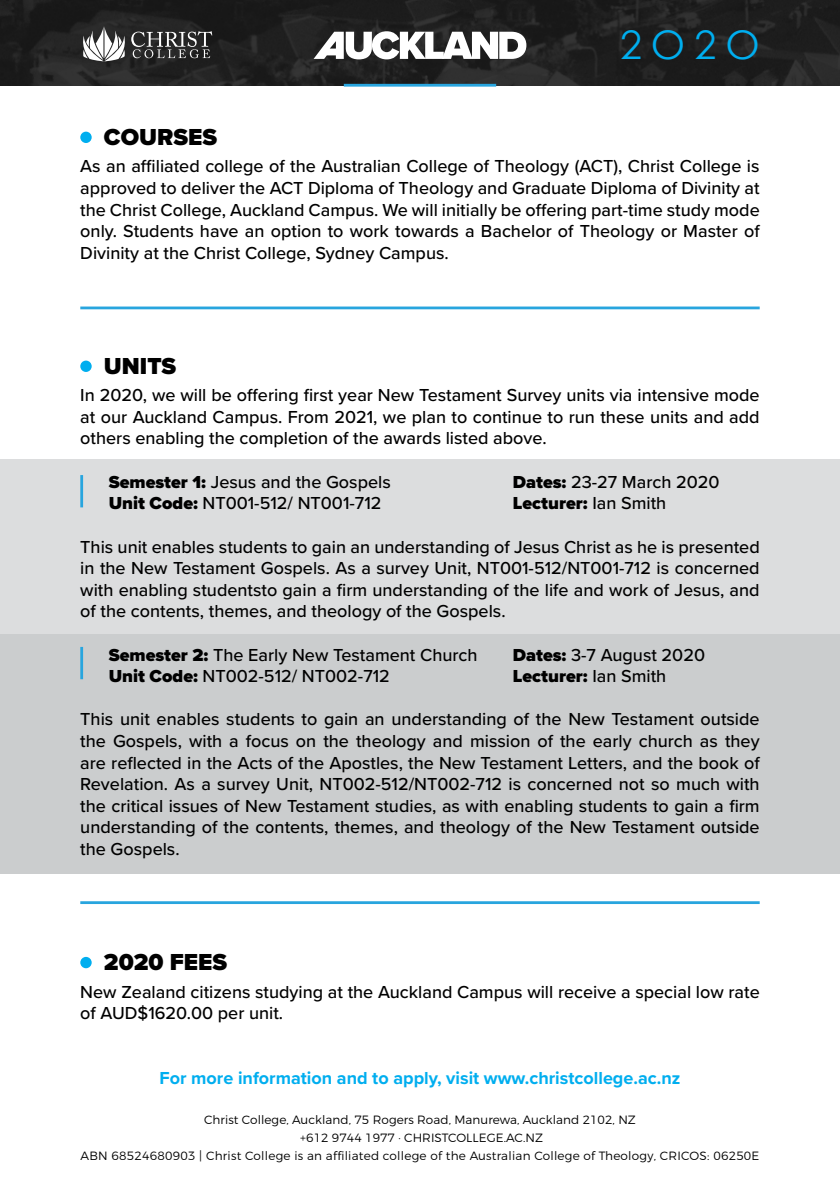
<style>
.page{position:relative;width:840px;height:1191px;background:#fff}
.page>*{position:absolute;margin:0;border:0;box-sizing:border-box;transform-origin:0 0}
.t1{font:39.4px "Century Gothic";color:#00aeef}
.t2{font:900 24px "Proxima Nova";color:#000}
.t3{font:500 18px/21.6px "Proxima Nova";color:#000;text-align:justify}
.t4{font:700 18px "Proxima Nova";color:#00aeef}
.t5{font:900 18px "Proxima Nova";color:#000}
.t6{font:300 12px/18px "Montserrat";letter-spacing:.005em;color:#000;text-align:center}
.s1{font-weight:900}
.s2{font-weight:500}
</style>
<div class="page">
<div style="left:0;top:459px;width:839px;height:175px;background:#dcddde"></div>
<div style="left:0;top:634px;width:839px;height:239px;background:#cbcdce"></div>
<img style="left:0;top:0;width:839px;height:85px">
<div style="left:80px;top:132px;width:12px;height:11px;background:#00aeef;border-radius:50%"></div>
<div style="left:80px;top:360px;width:12px;height:12px;background:#00aeef;border-radius:50%"></div>
<div style="left:80px;top:957px;width:12px;height:11px;background:#00aeef;border-radius:50%"></div>
<hr style="left:343px;top:84px;width:153px;height:3px;background:#28a5de">
<hr style="left:80px;top:306px;width:679px;height:3px;background:#28a5de">
<hr style="left:80px;top:901px;width:679px;height:3px;background:#28a5de">
<hr style="left:80px;top:475px;width:3px;height:32px;background:#28a5de">
<hr style="left:80px;top:647px;width:3px;height:32px;background:#28a5de">
<svg style="left:313px;top:31px;width:213px;height:28px"></svg>
<svg style="left:80px;top:25px;width:132px;height:36px;background:#5c5c5c"></svg>
<h1 class="t1" style="left:619px;top:18px;width:141px">2O2O</h1>
<h2 class="t2" style="left:104px;top:119px;width:115px">COURSES</h2>
<p class="t3" style="left:80px;top:155px;width:680px">As an affiliated college of the Australian College of Theology (ACT), Christ College is approved to deliver the ACT Diploma of Theology and Graduate Diploma of Divinity at the Christ College, Auckland Campus. We will initially be offering part-time study mode only. Students have an option to work towards a Bachelor of Theology or Master of Divinity at the Christ College, Sydney Campus.</p>
<h2 class="t2" style="left:104px;top:348px;width:74px">UNITS</h2>
<p class="t3" style="left:80px;top:384px;width:680px">In 2020, we will be offering first year New Testament Survey units via intensive mode at our Auckland Campus. From 2021, we plan to continue to run these units and add others enabling the completion of the awards listed above.</p>
<p class="t3" style="left:109px;top:470px;width:283px"><span class="s1">Semester 1:</span> Jesus and the Gospels</p>
<p class="t3" style="left:512px;top:470px;width:208px"><span class="s1">Dates:</span> 23-27 March 2020</p>
<p class="t3" style="left:109px;top:492px;width:274px"><span class="s1">Unit Code:</span> NT001-512/ NT001-712</p>
<p class="t5" style="left:512px;top:490px;width:155px">Lecturer: <span class="s2">Ian Smith</span></p>
<p class="t3" style="left:80px;top:535px;width:680px">This unit enables students to gain an understanding of Jesus Christ as he is presented in the New Testament Gospels. As a survey Unit, NT001-512/NT001-712 is concerned with enabling studentsto gain a firm understanding of the life and work of Jesus, and of the contents, themes, and theology of the Gospels.</p>
<p class="t3" style="left:109px;top:643px;width:370px"><span class="s1">Semester 2:</span> The Early New Testament Church</p>
<p class="t3" style="left:512px;top:643px;width:194px"><span class="s1">Dates:</span> 3-7 August 2020</p>
<p class="t3" style="left:109px;top:664px;width:282px"><span class="s1">Unit Code:</span> NT002-512/ NT002-712</p>
<p class="t5" style="left:512px;top:662px;width:155px">Lecturer: <span class="s2">Ian Smith</span></p>
<p class="t3" style="left:80px;top:708px;width:680px">This unit enables students to gain an understanding of the New Testament outside the Gospels, with a focus on the theology and mission of the early church as they are reflected in the Acts of the Apostles, the New Testament Letters, and the book of Revelation. As a survey Unit, NT002-512/NT002-712 is concerned not so much with the critical issues of New Testament studies, as with enabling students to gain a firm understanding of the contents, themes, and theology of the New Testament outside the Gospels.</p>
<h2 class="t2" style="left:104px;top:944px;width:125px">2020 FEES</h2>
<p class="t3" style="left:80px;top:980px;width:680px">New Zealand citizens studying at the Auckland Campus will receive a special low rate of AUD$1620.00 per unit.</p>
<p class="t4" style="left:159px;top:1064px;width:522px">For more information and to apply, visit www.christcollege.ac.nz</p>
<p class="t6" style="left:80px;top:1110px;width:680px">Christ College, Auckland, 75 Rogers Road, Manurewa, Auckland 2102, NZ<br>+612 9744 1977 · CHRISTCOLLEGE.AC.NZ<br>ABN 68524680903 | Christ College is an affiliated college of the Australian College of Theology, CRICOS: 06250E</p>
</div>
